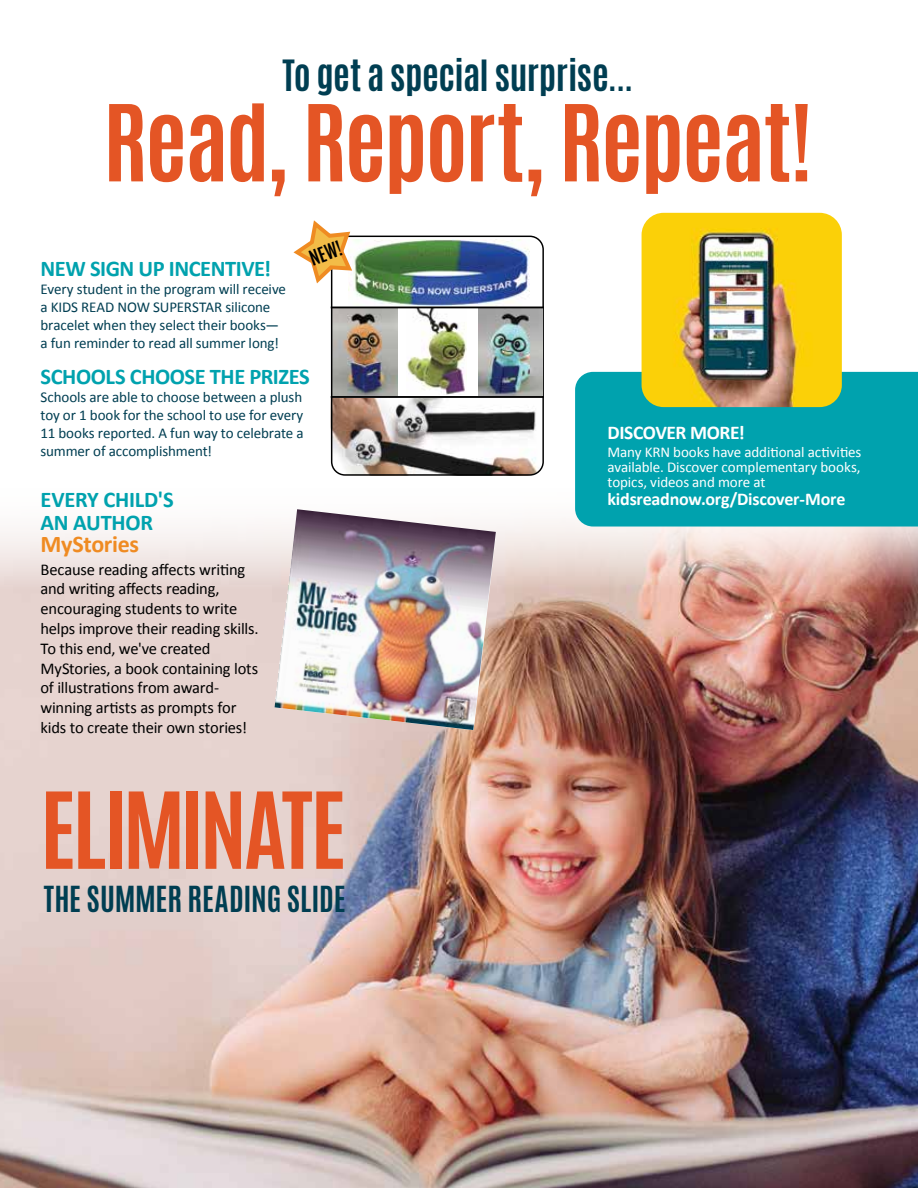
<style>
.page{position:relative;width:918px;height:1188px;background:#fff}
.page>*{position:absolute;margin:0;border:0;box-sizing:border-box;transform-origin:0 0}
.t1{font:700 90px "Antonio";letter-spacing:-.03em;color:#e45525}
.t2{font:700 36px "Antonio";letter-spacing:-.015em;color:#003e52}
.t3{font:700 30px "Antonio";letter-spacing:-.01em;color:#003e52}
.t4{font:700 24px "Calibri";letter-spacing:-.015em;color:#ef8b22}
.t5{font:700 22.5px/22.5px "Calibri";letter-spacing:-.02em;color:#00a2ae}
.t6{font:700 19.5px "Calibri";letter-spacing:-.02em;color:#fff}
.t7{font:700 18px "Calibri";letter-spacing:-.01em;color:#fff}
.t8{font:700 17.7px "Antonio";color:#000}
.t9{font:16.5px/19.8px "Calibri";letter-spacing:-.01em;color:#000}
.t10{font:15px/18px "Calibri";letter-spacing:-.005em;color:#003e52;text-align:justify}
.t11{font:15px/15px "Calibri";letter-spacing:-.005em;color:#fff;text-align:justify}
</style>
<div class="page">
<img style="left:0;top:520px;width:918px;height:668px">
<div style="left:575px;top:372px;width:343px;height:155px;background:#00a2ae"></div>
<img style="left:642px;top:213px;width:200px;height:194px">
<img style="left:275px;top:509px;width:221px;height:221px">
<img style="left:331px;top:398px;width:213px;height:76px">
<img style="left:333px;top:308px;width:64px;height:88px">
<div style="left:331px;top:236px;width:213px;height:240px;border:1px solid #000;border-radius:13px"></div>
<img style="left:406px;top:308px;width:60px;height:86px">
<img style="left:478px;top:308px;width:64px;height:88px">
<img style="left:348px;top:239px;width:182px;height:67px">
<hr style="left:331px;top:396px;width:213px;height:2px;background:#000">
<hr style="left:331px;top:307px;width:213px;height:1px;background:#000">
<svg style="left:293px;top:220px;width:62px;height:67px"></svg>
<h2 class="t2" style="left:283px;top:49px;width:352px">To get a special surprise...</h2>
<h1 class="t1" style="left:103px;top:75px;width:711px">Read, Report, Repeat!</h1>
<h3 class="t5" style="left:40px;top:256px;width:232px">NEW SIGN UP INCENTIVE!</h3>
<p class="t10" style="left:40px;top:279px;width:247px;text-align:left">Every student in the program will receive a KIDS READ NOW SUPERSTAR silicone bracelet when they select their books— a fun reminder to read all summer long!</p>
<p class="t8" style="left:306px;top:246px;width:34px;rotate:-20deg">NEW!</p>
<h3 class="t5" style="left:40px;top:364px;width:271px">SCHOOLS CHOOSE THE PRIZES</h3>
<p class="t10" style="left:40px;top:388px;width:265px">Schools are able to choose between a plush toy or 1 book for the school to use for every 11 books reported. A fun way to celebrate a summer of accomplishment!</p>
<h3 class="t5" style="left:40px;top:487px;width:135px">EVERY CHILD'S<br>AN AUTHOR</h3>
<h3 class="t4" style="left:40px;top:529px;width:100px">MyStories</h3>
<p class="t9" style="left:40px;top:559px;width:220px">Because reading affects writing and writing affects reading, encouraging students to write helps improve their reading skills.<br>To this end, we've created<br>MyStories, a book containing lots of illustrations from award&shy;winning artists as prompts for kids to create their own stories!</p>
<h1 class="t1" style="left:40px;top:762px;width:308px">ELIMINATE</h1>
<h3 class="t3" style="left:44px;top:877px;width:303px">THE SUMMER READING SLIDE</h3>
<h3 class="t6" style="left:608px;top:420px;width:139px">DISCOVER MORE!</h3>
<p class="t11" style="left:608px;top:444px;width:255px">Many KRN books have additional activities available. Discover complementary books, topics, videos and more at</p>
<p class="t7" style="left:608px;top:488px;width:239px">kidsreadnow.org/Discover-More</p>
</div>
